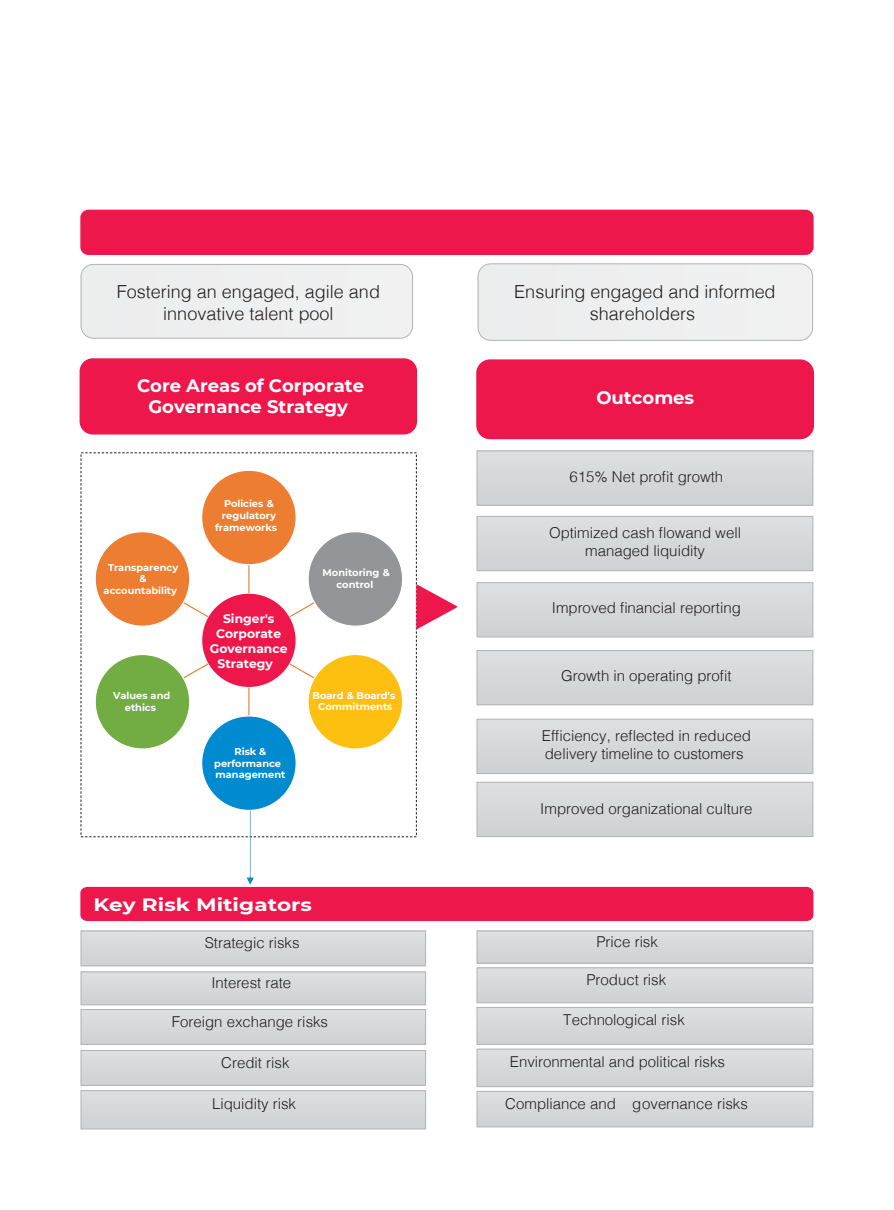
<style>
.page{position:relative;width:894px;height:1210px;background:#fff}
.page>*{position:absolute;margin:0;border:0;box-sizing:border-box;transform-origin:0 0}
.t1{font:300 18px/21.6px "Helvetica";color:#231f20;text-align:center}
.t2{font:700 18px/21.6px "Montserrat";color:#fff;text-align:center}
.t3{font:700 17.85px "Montserrat";color:#fff;scale:1.21 1}
.t4{font:300 15px/18px "Helvetica";color:#231f20;text-align:center}
.t5{font:700 12.3px/14.9px "Montserrat";color:#fff;text-align:center}
.t6{font:700 9.75px/11.7px "Montserrat";color:#fff;text-align:center}
</style>
<div class="page">
<div style="left:81px;top:210px;width:731px;height:44px;background:#ed174c;border-radius:7px"></div>
<div style="left:80px;top:210px;width:733px;height:45px;border:2px solid #ed174c;border-radius:7px"></div>
<div style="left:81px;top:264px;width:330px;height:73px;background:#eeeff0"></div>
<div style="left:81px;top:264px;width:332px;height:75px;border:1px solid #b1b3b5;border-radius:12px"></div>
<div style="left:479px;top:264px;width:333px;height:76px;background:#eeeff0"></div>
<div style="left:477px;top:263px;width:335px;height:78px;border:1px solid #b1b3b5;border-radius:13px"></div>
<div style="left:80px;top:359px;width:336px;height:75px;background:#ed174c;border-radius:12px"></div>
<div style="left:80px;top:358px;width:337px;height:76px;border:2px solid #ed174c;border-radius:12px"></div>
<div style="left:477px;top:360px;width:335px;height:78px;background:#ed174c;border-radius:13px"></div>
<div style="left:476px;top:359px;width:337px;height:80px;border:2px solid #ed174c;border-radius:13px"></div>
<div style="left:477px;top:451px;width:335px;height:54px;background:#d6d8d9"></div>
<div style="left:476px;top:450px;width:336px;height:55px;border:1px solid #b1b3b5"></div>
<div style="left:477px;top:516px;width:335px;height:55px;background:#d6d7d9"></div>
<div style="left:476px;top:516px;width:336px;height:55px;border:1px solid #b1b3b5"></div>
<div style="left:477px;top:582px;width:335px;height:55px;background:#d6d7d9"></div>
<div style="left:476px;top:582px;width:336px;height:55px;border:1px solid #b1b3b5"></div>
<div style="left:477px;top:650px;width:335px;height:55px;background:#d6d7d9"></div>
<div style="left:476px;top:650px;width:336px;height:55px;border:1px solid #b1b3b5"></div>
<div style="left:477px;top:719px;width:335px;height:54px;background:#d6d7d9"></div>
<div style="left:476px;top:719px;width:336px;height:55px;border:1px solid #b1b3b5"></div>
<div style="left:201px;top:593px;width:95px;height:94px;background:#ed174c;border-radius:50%"></div>
<svg style="left:248px;top:565px;width:1px;height:28px"></svg>
<div style="left:201px;top:470px;width:95px;height:95px;background:#ed7d30;border-radius:50%"></div>
<svg style="left:288px;top:602px;width:27px;height:16px"></svg>
<div style="left:308px;top:532px;width:94px;height:94px;background:#939598;border-radius:50%"></div>
<svg style="left:288px;top:662px;width:26px;height:17px"></svg>
<div style="left:308px;top:654px;width:94px;height:95px;background:#fdc010;border-radius:50%"></div>
<svg style="left:248px;top:687px;width:1px;height:28px"></svg>
<div style="left:201px;top:716px;width:95px;height:94px;background:#008bd1;border-radius:50%"></div>
<svg style="left:183px;top:662px;width:26px;height:17px"></svg>
<div style="left:95px;top:654px;width:95px;height:95px;background:#71ad43;border-radius:50%"></div>
<svg style="left:183px;top:602px;width:26px;height:16px"></svg>
<div style="left:95px;top:532px;width:95px;height:94px;background:#ed7d30;border-radius:50%"></div>
<svg style="left:80px;top:810px;width:733px;height:111px"></svg>
<div style="left:81px;top:931px;width:344px;height:35px;background:#d6d7d9"></div>
<div style="left:81px;top:930px;width:344px;height:36px;border:1px solid #b1b3b5"></div>
<div style="left:477px;top:1091px;width:335px;height:36px;background:#d6d7d9"></div>
<div style="left:476px;top:1091px;width:336px;height:36px;border:1px solid #b1b3b5"></div>
<div style="left:81px;top:972px;width:344px;height:33px;background:#d6d7d9"></div>
<div style="left:81px;top:971px;width:344px;height:34px;border:1px solid #b1b3b5"></div>
<div style="left:477px;top:931px;width:335px;height:32px;background:#d7d8d9"></div>
<div style="left:476px;top:930px;width:336px;height:33px;border:1px solid #b1b3b5"></div>
<div style="left:477px;top:1049px;width:335px;height:37px;background:#d6d8d9"></div>
<div style="left:476px;top:1048px;width:336px;height:39px;border:1px solid #b1b3b5"></div>
<div style="left:81px;top:1009px;width:344px;height:35px;background:#d6d8d9"></div>
<div style="left:81px;top:1009px;width:344px;height:35px;border:1px solid #b1b3b5"></div>
<div style="left:81px;top:1050px;width:344px;height:35px;background:#d6d8d9"></div>
<div style="left:81px;top:1050px;width:344px;height:35px;border:1px solid #b1b3b5"></div>
<div style="left:81px;top:1090px;width:344px;height:39px;background:#d6d8d9"></div>
<div style="left:81px;top:1090px;width:344px;height:39px;border:1px solid #b1b3b5"></div>
<div style="left:477px;top:968px;width:335px;height:34px;background:#d6d7d9"></div>
<div style="left:476px;top:967px;width:336px;height:36px;border:1px solid #b1b3b5"></div>
<div style="left:477px;top:1007px;width:335px;height:37px;background:#d6d8d9"></div>
<div style="left:476px;top:1007px;width:336px;height:37px;border:1px solid #b1b3b5"></div>
<div style="left:477px;top:782px;width:335px;height:54px;background:#d6d7d9"></div>
<div style="left:476px;top:782px;width:336px;height:55px;border:1px solid #b1b3b5"></div>
<svg style="left:416px;top:584px;width:41px;height:45px"></svg>
<p class="t1" style="left:117px;top:280px;width:265px">Fostering an engaged, agile and innovative talent pool</p>
<p class="t1" style="left:514px;top:280px;width:263px">Ensuring engaged and informed shareholders</p>
<p class="t2" style="left:137px;top:373px;width:228px">Core Areas of Corporate<br>Governance Strategy</p>
<p class="t6" style="left:104px;top:561px;width:76px">Transparency &amp; accountability</p>
<p class="t6" style="left:113px;top:689px;width:58px">Values and ethics</p>
<p class="t6" style="left:215px;top:497px;width:64px">Policies &amp; regulatory frameworks</p>
<p class="t5" style="left:210px;top:611px;width:79px">Singer's<br>Corporate<br>Governance<br>Strategy</p>
<p class="t6" style="left:214px;top:745px;width:73px">Risk &amp; performance management</p>
<p class="t6" style="left:322px;top:566px;width:69px">Monitoring &amp; control</p>
<p class="t6" style="left:312px;top:689px;width:84px;line-height:10.8px">Board &amp; Board’s<br>Commitments</p>
<p class="t3" style="left:93px;top:892px;width:182px">Key Risk Mitigators</p>
<p class="t4" style="left:205px;top:933px;width:96px">Strategic risks</p>
<p class="t4" style="left:211px;top:973px;width:81px">Interest rate</p>
<p class="t4" style="left:172px;top:1011px;width:158px">Foreign exchange risks</p>
<p class="t4" style="left:221px;top:1052px;width:70px">Credit risk</p>
<p class="t4" style="left:212px;top:1094px;width:85px">Liquidity risk</p>
<p class="t2" style="left:596px;top:386px;width:99px">Outcomes</p>
<p class="t4" style="left:569px;top:466px;width:155px">615% Net profit growth</p>
<p class="t4" style="left:548px;top:523px;width:193px">Optimized cash flowand well managed liquidity</p>
<p class="t4" style="left:551px;top:598px;width:190px">Improved financial reporting</p>
<p class="t4" style="left:560px;top:666px;width:172px">Growth in operating profit</p>
<p class="t4" style="left:541px;top:726px;width:210px;text-align:left">Efficiency, reflected in reduced delivery timeline to customers</p>
<p class="t4" style="left:540px;top:799px;width:213px">Improved organizational culture</p>
<p class="t4" style="left:596px;top:932px;width:63px">Price risk</p>
<p class="t4" style="left:586px;top:969px;width:81px">Product risk</p>
<p class="t4" style="left:563px;top:1010px;width:123px">Technological risk</p>
<p class="t4" style="left:509px;top:1052px;width:217px">Environmental and political risks</p>
<p class="t4" style="left:505px;top:1093px;width:244px">Compliance and governance risks</p>
</div>
